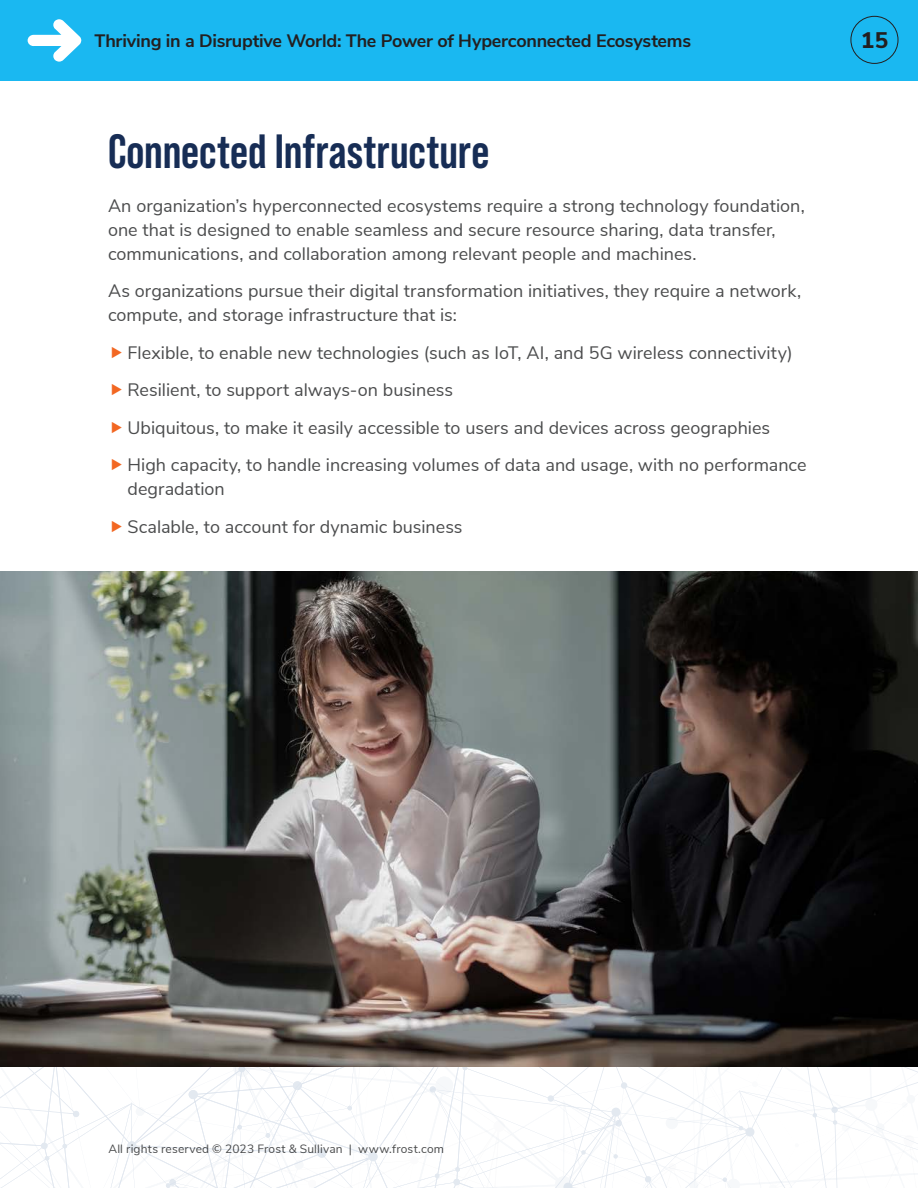
<style>
.page{position:relative;width:918px;height:1188px;background:#fff}
.page>*{position:absolute;margin:0;border:0;box-sizing:border-box;transform-origin:0 0}
._1st_Lvl_Header{font:700 48px "Bebas Neue Pro";color:#172d55}
.t1{font:800 22.5px "Nunito Sans";color:#231f20}
.Body_Text{font:18px/24px "Nunito Sans";color:#4b4c4d}
.Bullet_List{font:18px/24px "Nunito Sans";color:#4b4c4d}
.t2{font:700 18px "Nunito Sans";letter-spacing:-.015em;color:#231f20}
.t3{font:12px "Nunito Sans";letter-spacing:.015em;color:#4b4c4d}
</style>
<div class="page">
<div style="left:0;top:0;width:918px;height:81px;background:#1ab8f1"></div>
<svg style="left:28px;top:19px;width:53px;height:43px"></svg>
<div style="left:850px;top:16px;width:48px;height:48px;border:1px solid #231f20;border-radius:50%"></div>
<svg style="left:0;top:1067px;width:918px;height:121px"></svg>
<img style="left:0;top:571px;width:918px;height:496px">
<p class="t2" style="left:94px;top:28px;width:598px">Thriving in a Disruptive World: The Power of Hyperconnected Ecosystems</p>
<p class="t1" style="left:861px;top:24px;width:29px">15</p>
<h1 class="_1st_Lvl_Header" style="left:108px;top:123px;width:383px">Connected Infrastructure</h1>
<p class="Body_Text" style="left:108px;top:192px;width:698px">An organization’s hyperconnected ecosystems require a strong technology foundation, one that is designed to enable seamless and secure resource sharing, data transfer, communications, and collaboration among relevant people and machines.</p>
<p class="Body_Text" style="left:108px;top:278px;width:695px">As organizations pursue their digital transformation initiatives, they require a network, compute, and storage infrastructure that is:</p>
<p class="Bullet_List" style="left:127px;top:339px;width:667px">Flexible, to enable new technologies (such as IoT, AI, and 5G wireless connectivity)</p>
<p class="Bullet_List" style="left:127px;top:377px;width:327px">Resilient, to support always-on business</p>
<p class="Bullet_List" style="left:127px;top:414px;width:644px">Ubiquitous, to make it easily accessible to users and devices across geographies</p>
<p class="Bullet_List" style="left:127px;top:452px;width:681px">High capacity, to handle increasing volumes of data and usage, with no performance degradation</p>
<p class="Bullet_List" style="left:127px;top:513px;width:337px">Scalable, to account for dynamic business</p>
<p class="t3" style="left:108px;top:1140px;width:337px">All rights reserved © 2023 Frost &amp; Sullivan | www.frost.com</p>
</div>
